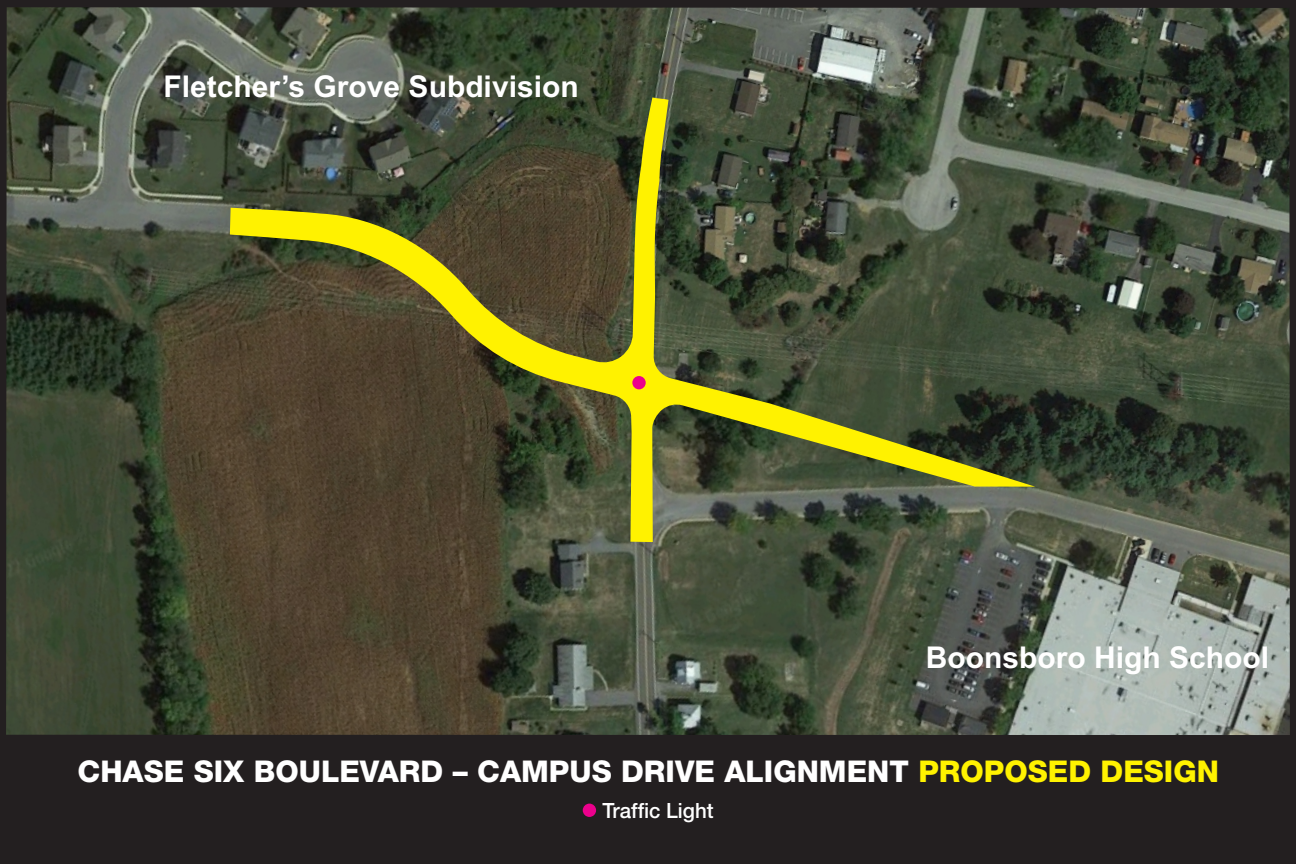
<style>
.page{position:relative;width:1296px;height:864px;background:#231f20}
.page>*{position:absolute;margin:0;border:0;box-sizing:border-box;transform-origin:0 0}
.t1{font:800 30px "Helvetica Neue";color:#fff}
.t2{font:700 30px "Arial";color:#fff}
.t3{font:500 21px "Helvetica Neue";color:#fff}
.s1{color:#fff200}
</style>
<div class="page">
<img style="left:6px;top:7px;width:1284px;height:728px">
<svg style="left:230px;top:97px;width:805px;height:445px;background:#565732"></svg>
<div style="left:583px;top:804px;width:13px;height:13px;background:#ec008c;border-radius:50%"></div>
<div style="left:632px;top:376px;width:14px;height:13px;background:#ec008c;border-radius:50%"></div>
<p class="t2" style="left:164px;top:75px;width:417px">Fletcher’s Grove Subdivision</p>
<p class="t2" style="left:926px;top:646px;width:345px">Boonsboro High School</p>
<p class="t1" style="left:78px;top:759px;width:1143px">CHASE SIX BOULEVARD – CAMPUS DRIVE ALIGNMENT <span class="s1">PROPOSED DESIGN</span></p>
<p class="t3" style="left:602px;top:801px;width:113px">Traffic Light</p>
</div>
